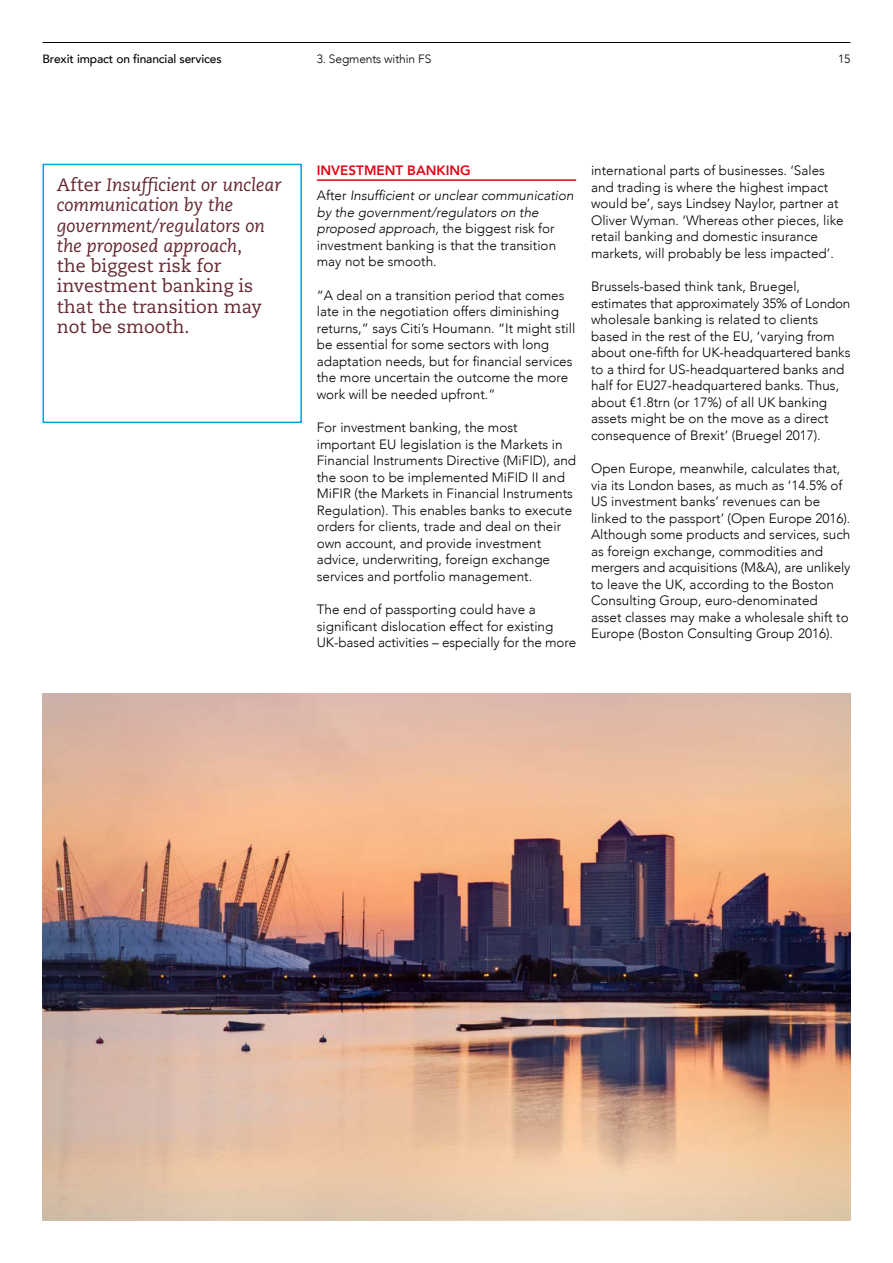
<style>
.page{position:relative;width:893px;height:1263px;background:#fff}
.page>*{position:absolute;margin:0;border:0;box-sizing:border-box;transform-origin:0 0}
.t1{font:italic 18px/20.2px "Caecilia";color:#642730}
.t2{font:300 13.5px/16.5px "Avenir";color:#000}
.t3{font:italic 300 13.5px/25px "Avenir";color:#000}
.t4{font:500 12px "Avenir";letter-spacing:-.01em;color:#000}
.t5{font:300 12px "Avenir";letter-spacing:-.01em;color:#000}
.s1{font-style:normal}
.s2{font-weight:800;font-style:normal;color:#e30613}
.s3{font-style:italic}
</style>
<div class="page">
<hr style="left:317px;top:179px;width:259px;height:2px;background:#e30613">
<hr style="left:43px;top:42px;width:807px;height:1px;background:#000">
<div style="left:43px;top:164px;width:259px;height:259px;border:2px solid #00a1e0"></div>
<img style="left:43px;top:693px;width:807px;height:527px">
<p class="t4" style="left:43px;top:48px;width:181px">Brexit impact on financial services</p>
<p class="t5" style="left:317px;top:52px;width:116px">3. Segments within FS</p>
<p class="t5" style="left:838px;top:52px;width:14px">15</p>
<h1 class="t1" style="left:57px;top:175px;width:227px"><span class="s1">After</span> Insufficient or unclear communication by the government/regulators on the proposed approach<span class="s1">,<br>the biggest risk for investment banking is that the transition may not be smooth.</span></h1>
<p class="t3" style="left:317px;top:158px;width:258px"><span class="s2">INVESTMENT BANKING<br></span><span class="s1">After</span> Insufficient or unclear communication</p>
<p class="t2" style="left:317px;top:204px;width:241px"><span class="s3">by the government/regulators on the proposed approach,</span> the biggest risk for investment banking is that the transition may not be smooth.</p>
<p class="t2" style="left:317px;top:287px;width:260px">“A deal on a transition period that comes late in the negotiation offers diminishing returns,” says Citi’s Houmann. “It might still be essential for some sectors with long adaptation needs, but for financial services the more uncertain the outcome the more work will be needed upfront.”</p>
<p class="t2" style="left:317px;top:419px;width:261px">For investment banking, the most important EU legislation is the Markets in Financial Instruments Directive (MiFID), and the soon to be implemented MiFID II and MiFIR (the Markets in Financial Instruments Regulation). This enables banks to execute orders for clients, trade and deal on their own account, and provide investment advice, underwriting, foreign exchange services and portfolio management.</p>
<p class="t2" style="left:317px;top:601px;width:261px">The end of passporting could have a significant dislocation effect for existing<br>UK-based activities – especially for the more</p>
<p class="t2" style="left:591px;top:162px;width:254px">international parts of businesses. ‘Sales and trading is where the highest impact would be’, says Lindsey Naylor, partner at Oliver Wyman. ‘Whereas other pieces, like retail banking and domestic insurance markets, will probably be less impacted’.</p>
<p class="t2" style="left:591px;top:278px;width:261px">Brussels-based think tank, Bruegel, estimates that approximately 35% of London wholesale banking is related to clients based in the rest of the EU, ‘varying from about one-fifth for UK-headquartered banks to a third for US-headquartered banks and half for EU27-headquartered banks. Thus, about €1.8trn (or 17%) of all UK banking assets might be on the move as a direct consequence of Brexit’ (Bruegel 2017).</p>
<p class="t2" style="left:591px;top:460px;width:261px">Open Europe, meanwhile, calculates that, via its London bases, as much as ‘14.5% of US investment banks’ revenues can be linked to the passport’ (Open Europe 2016).<br>Although some products and services, such as foreign exchange, commodities and mergers and acquisitions (M&amp;A), are unlikely to leave the UK, according to the Boston Consulting Group, euro-denominated asset classes may make a wholesale shift to Europe (Boston Consulting Group 2016).</p>
</div>
